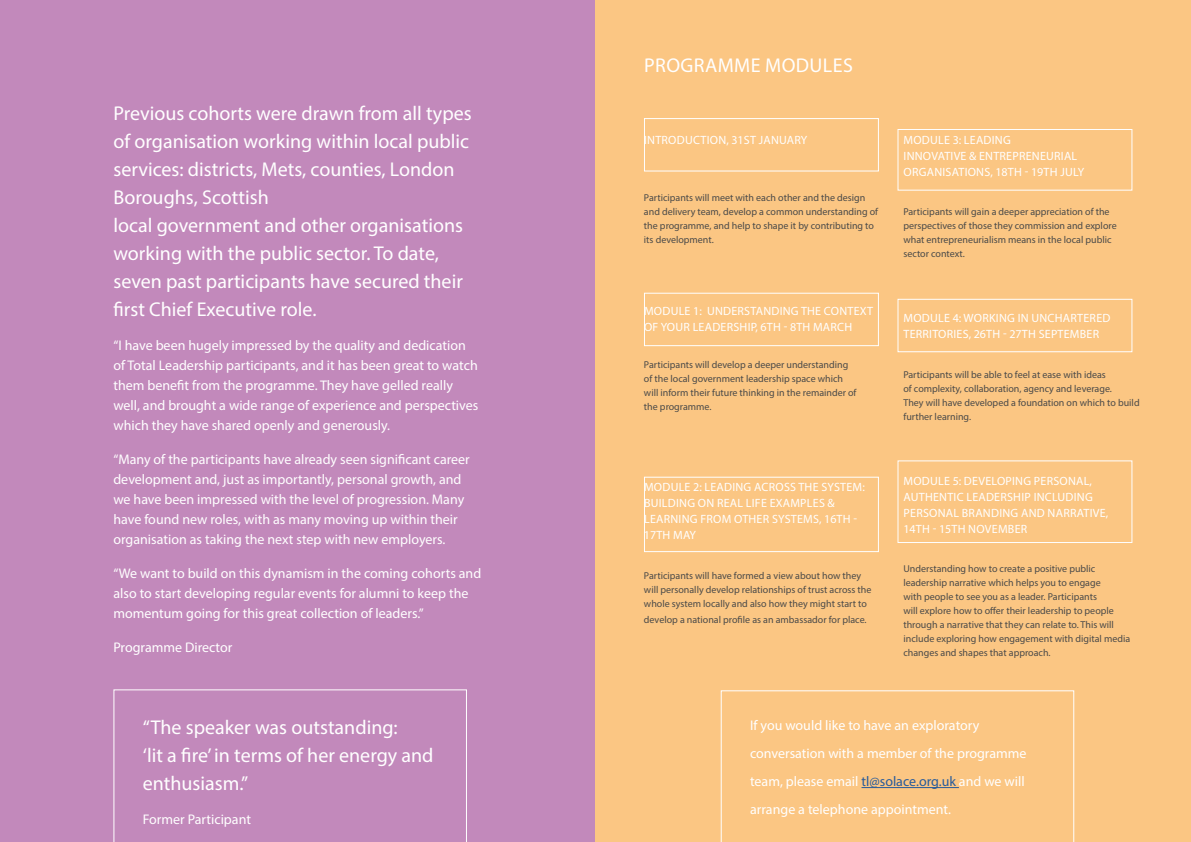
<style>
.page{position:relative;width:1191px;height:842px;background:#fff}
.page>*{position:absolute;margin:0;border:0;box-sizing:border-box;transform-origin:0 0}
.t1{font:20px/28px "Myriad Pro";color:#fff}
.t2{font:20px "Myriad Pro";letter-spacing:.02em;color:#fff}
.t3{font:14px/20px "Myriad Pro";color:#fff}
.t4{font:12px/16px "Myriad Pro";letter-spacing:.02em;color:#fff}
.t5{font:10px/14px "Myriad Pro";color:#4a4a49}
.s1{color:#275b9b}
</style>
<div class="page">
<div style="left:0;top:0;width:595px;height:842px;background:#c289bb"></div>
<div style="left:595px;top:0;width:596px;height:842px;background:#fbc683"></div>
<svg style="left:113px;top:689px;width:354px;height:153px"></svg>
<svg style="left:720px;top:690px;width:354px;height:152px"></svg>
<div style="left:644px;top:118px;width:235px;height:53px;border:1px solid #fff"></div>
<div style="left:644px;top:293px;width:235px;height:53px;border:1px solid #fff"></div>
<div style="left:644px;top:477px;width:235px;height:75px;border:1px solid #fff"></div>
<div style="left:897px;top:129px;width:235px;height:62px;border:1px solid #fff"></div>
<div style="left:897px;top:299px;width:235px;height:53px;border:1px solid #fff"></div>
<div style="left:897px;top:460px;width:235px;height:83px;border:1px solid #fff"></div>
<p class="t1" style="left:113px;top:99px;width:360px">Previous cohorts were drawn from all types of organisation working within local public services: districts, Mets, counties, London Boroughs, Scottish<br>local government and other organisations working with the public sector. To date, seven past participants have secured their first Chief Executive role.</p>
<p class="t3" style="left:113px;top:335px;width:366px">“I have been hugely impressed by the quality and dedication of Total Leadership participants, and it has been great to watch them benefit from the programme. They have gelled really well, and brought a wide range of experience and perspectives which they have shared openly and generously.</p>
<p class="t3" style="left:113px;top:449px;width:358px">“Many of the participants have already seen significant career development and, just as importantly, personal growth, and we have been impressed with the level of progression. Many have found new roles, with as many moving up within their organisation as taking the next step with new employers.</p>
<h2 class="t3" style="left:113px;top:563px;width:369px">“We want to build on this dynamism in the coming cohorts and also to start developing regular events for alumni to keep the momentum going for this great collection of leaders.”</h2>
<h2 class="t3" style="left:113px;top:637px;width:120px">Programme Director</h2>
<h1 class="t1" style="left:143px;top:713px;width:292px">“The speaker was outstanding:<br>‘lit a fire’ in terms of her energy and enthusiasm.”</h1>
<h2 class="t3" style="left:143px;top:809px;width:110px">Former Participant</h2>
<h1 class="t2" style="left:644px;top:53px;width:210px">PROGRAMME MODULES</h1>
<p class="t4" style="left:644px;top:132px;width:165px">INTRODUCTION, 31ST JANUARY</p>
<p class="t5" style="left:644px;top:190px;width:236px">Participants will meet with each other and the design and delivery team, develop a common understanding of the programme, and help to shape it by contributing to its development.</p>
<p class="t4" style="left:644px;top:303px;width:230px">MODULE 1: UNDERSTANDING THE CONTEXT<br>OF YOUR LEADERSHIP, 6TH - 8TH MARCH</p>
<p class="t5" style="left:644px;top:358px;width:214px">Participants will develop a deeper understanding of the local government leadership space which will inform their future thinking in the remainder of the programme.</p>
<p class="t4" style="left:644px;top:479px;width:222px">MODULE 2: LEADING ACROSS THE SYSTEM:<br>BUILDING ON REAL LIFE EXAMPLES &amp;<br>LEARNING FROM OTHER SYSTEMS, 16TH -<br>17TH MAY</p>
<p class="t5" style="left:644px;top:568px;width:229px">Participants will have formed a view about how they will personally develop relationships of trust across the whole system locally and also how they might start to</p>
<p class="t5" style="left:644px;top:612px;width:224px">develop a national profile as an ambassador for place.</p>
<p class="t4" style="left:903px;top:132px;width:182px">MODULE 3: LEADING<br>INNOVATIVE &amp; ENTREPRENEURIAL<br>ORGANISATIONS, 18TH - 19TH JULY</p>
<p class="t5" style="left:903px;top:205px;width:215px">Participants will gain a deeper appreciation of the perspectives of those they commission and explore what entrepreneurialism means in the local public sector context.</p>
<p class="t4" style="left:903px;top:310px;width:208px">MODULE 4: WORKING IN UNCHARTERED<br>TERRITORIES, 26TH - 27TH SEPTEMBER</p>
<p class="t5" style="left:903px;top:367px;width:238px">Participants will be able to feel at ease with ideas<br>of complexity, collaboration, agency and leverage.<br>They will have developed a foundation on which to build further learning.</p>
<p class="t4" style="left:903px;top:473px;width:206px">MODULE 5: DEVELOPING PERSONAL,<br>AUTHENTIC LEADERSHIP INCLUDING<br>PERSONAL BRANDING AND NARRATIVE,<br>14TH - 15TH NOVEMBER</p>
<p class="t5" style="left:903px;top:562px;width:228px">Understanding how to create a positive public leadership narrative which helps you to engage<br>with people to see you as a leader. Participants<br>will explore how to offer their leadership to people through a narrative that they can relate to. This will include exploring how engagement with digital media changes and shapes that approach.</p>
<h2 class="t3" style="left:750px;top:711px;width:278px;line-height:28px">If you would like to have an exploratory conversation with a member of the programme team, please email <span class="s1">tl@solace.org.uk</span> and we will arrange a telephone appointment.</h2>
</div>
